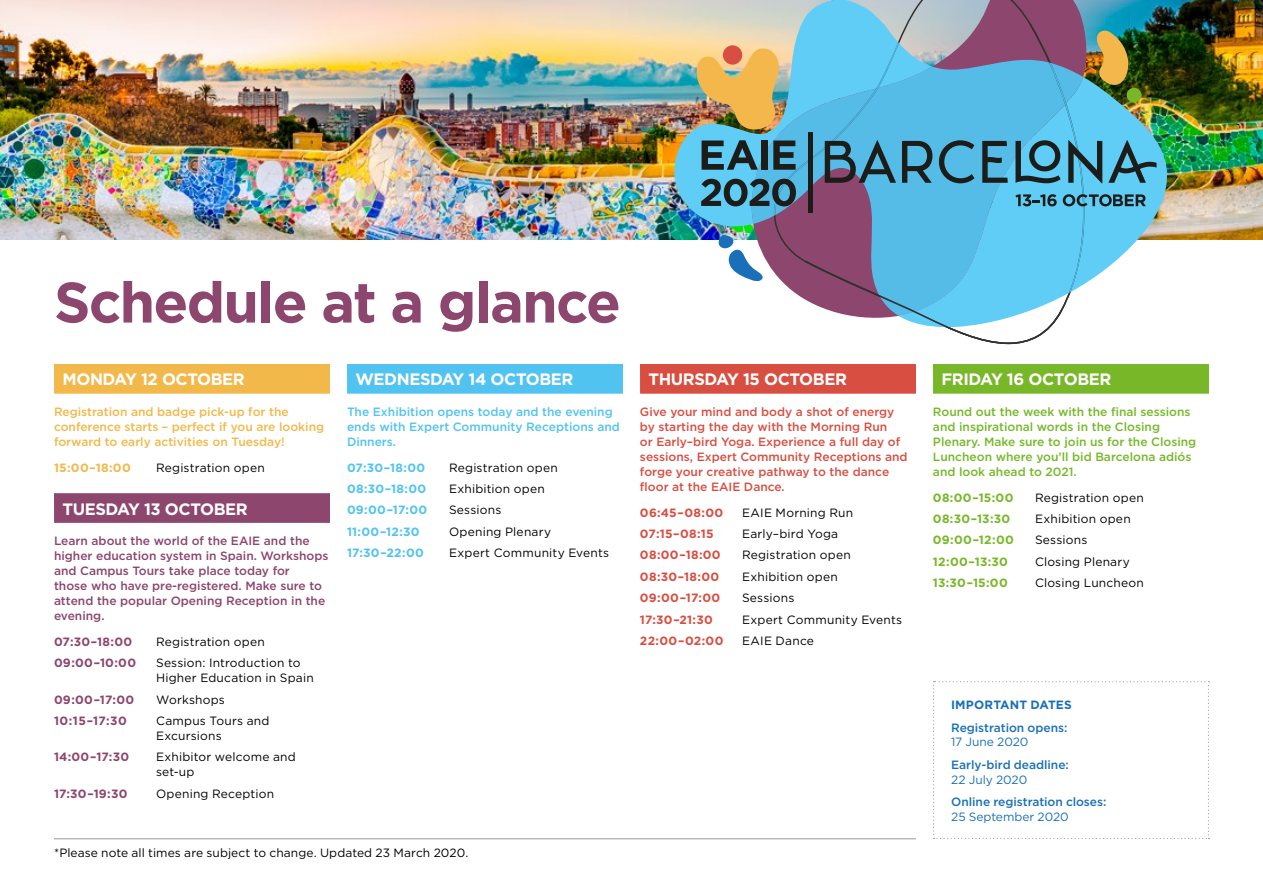
<style>
.page{position:relative;width:1263px;height:893px;background:#fff}
.page>*{position:absolute;margin:0;border:0;box-sizing:border-box;transform-origin:0 0}
.t1{font:700 57px "Gotham";letter-spacing:-.03em;color:#8d466d}
.t2{font:700 16.5px "Gotham";letter-spacing:-.025em;color:#fff}
.t3{font:12px/15px "Gotham";letter-spacing:.015em;color:#000}
.t4{font:500 12px/15px "Gotham";color:#d84e41}
.t5{font:500 12px/15px "Gotham";color:#8c456c}
.t6{font:500 12px/15px "Gotham";color:#76b828}
.t7{font:500 12px/15px "Gotham";color:#f2b84a}
.t8{font:500 12px/15px "Gotham";color:#51c3f1}
.t9{font:700 12px "Gotham";letter-spacing:.025em;color:#d84e41}
.t10{font:700 12px "Gotham";letter-spacing:.02em;color:#8d466d}
.t11{font:500 12px "Gotham";letter-spacing:-.005em;color:#1a70b8}
.t12{font:700 12px "Gotham";letter-spacing:.02em;color:#51c3f1}
.t13{font:700 12px "Gotham";letter-spacing:.02em;color:#78b728}
.t14{font:12px "Gotham";letter-spacing:-.005em;color:#1a70b8}
.t15{font:700 12px "Gotham";letter-spacing:.01em;color:#1a70b8}
.t16{font:700 12px "Gotham";letter-spacing:.025em;color:#f2b84a}
</style>
<div class="page">
<svg style="left:933px;top:681px;width:276px;height:158px"></svg>
<img style="left:0;top:0;width:1263px;height:240px">
<div style="left:54px;top:493px;width:276px;height:30px;background:#8d466d"></div>
<div style="left:347px;top:364px;width:276px;height:30px;background:#51c3f1"></div>
<div style="left:640px;top:364px;width:276px;height:30px;background:#d84e41"></div>
<div style="left:933px;top:364px;width:276px;height:30px;background:#78b728"></div>
<div style="left:54px;top:364px;width:276px;height:30px;background:#f2b84a"></div>
<img style="left:672px;top:0;width:498px;height:284px">
<svg style="left:747px;top:60px;width:27px;height:224px;background:#b1ae93"></svg>
<svg style="left:774px;top:42px;width:310px;height:269px;background:#69abd3"></svg>
<div style="left:1126px;top:88px;width:15px;height:14px;background:#78b728;border-radius:50%"></div>
<div style="left:723px;top:45px;width:19px;height:20px;background:#d84e43;border-radius:50%"></div>
<svg style="left:805px;top:261px;width:257px;height:83px"></svg>
<hr style="left:54px;top:838px;width:862px;height:1px;background:#969898">
<svg style="left:701px;top:179px;width:95px;height:27px;background:#3a6b7d"></svg>
<svg style="left:701px;top:140px;width:57px;height:30px;background:#3d7487"></svg>
<div style="left:761px;top:141px;width:7px;height:29px;background:#1c1c18"></div>
<svg style="left:773px;top:141px;width:23px;height:29px"></svg>
<div style="left:808px;top:132px;width:5px;height:81px;background:#1c1c18"></div>
<svg style="left:1015px;top:194px;width:42px;height:12px"></svg>
<svg style="left:1063px;top:194px;width:83px;height:12px"></svg>
<svg style="left:825px;top:140px;width:71px;height:43px;background:#43768f"></svg>
<svg style="left:902px;top:141px;width:30px;height:42px"></svg>
<svg style="left:939px;top:140px;width:35px;height:43px;background:#448caa"></svg>
<svg style="left:982px;top:141px;width:26px;height:42px"></svg>
<svg style="left:1015px;top:140px;width:45px;height:43px;background:#427f95"></svg>
<svg style="left:1068px;top:140px;width:34px;height:43px"></svg>
<svg style="left:1108px;top:140px;width:48px;height:43px;background:#4c9bb8"></svg>
<h1 class="t1" style="left:54px;top:265px;width:568px">Schedule at a glance</h1>
<h2 class="t2" style="left:63px;top:369px;width:184px">MONDAY 12 OCTOBER</h2>
<h2 class="t2" style="left:355px;top:369px;width:219px">WEDNESDAY 14 OCTOBER</h2>
<h2 class="t2" style="left:648px;top:369px;width:200px">THURSDAY 15 OCTOBER</h2>
<h2 class="t2" style="left:941px;top:369px;width:171px">FRIDAY 16 OCTOBER</h2>
<p class="t7" style="left:54px;top:404px;width:272px">Registration and badge pick-up for the conference starts – perfect if you are looking forward to early activities on Tuesday!</p>
<p class="t16" style="left:54px;top:459px;width:78px">15:00–18:00</p>
<p class="t3" style="left:156px;top:460px;width:110px">Registration open</p>
<h2 class="t2" style="left:63px;top:498px;width:187px">TUESDAY 13 OCTOBER</h2>
<p class="t5" style="left:54px;top:533px;width:276px">Learn about the world of the EAIE and the higher education system in Spain. Workshops and Campus Tours take place today for<br>those who have pre-registered. Make sure to attend the popular Opening Reception in the evening.</p>
<p class="t10" style="left:54px;top:634px;width:80px">07:30–18:00</p>
<p class="t3" style="left:156px;top:634px;width:110px">Registration open</p>
<p class="t10" style="left:54px;top:655px;width:84px">09:00–10:00</p>
<p class="t3" style="left:156px;top:655px;width:159px">Session: Introduction to<br>Higher Education in Spain</p>
<p class="t10" style="left:54px;top:691px;width:82px">09:00–17:00</p>
<p class="t3" style="left:156px;top:692px;width:70px">Workshops</p>
<p class="t10" style="left:54px;top:713px;width:74px">10:15–17:30</p>
<p class="t3" style="left:156px;top:713px;width:115px">Campus Tours and<br>Excursions</p>
<p class="t10" style="left:54px;top:749px;width:77px">14:00–17:30</p>
<p class="t3" style="left:156px;top:749px;width:141px">Exhibitor welcome and set-up</p>
<p class="t10" style="left:54px;top:786px;width:75px">17:30–19:30</p>
<p class="t3" style="left:156px;top:786px;width:120px">Opening Reception</p>
<p class="t8" style="left:347px;top:404px;width:274px">The Exhibition opens today and the evening ends with Expert Community Receptions and<br>Dinners.</p>
<p class="t12" style="left:347px;top:459px;width:80px">07:30–18:00</p>
<p class="t3" style="left:449px;top:460px;width:110px">Registration open</p>
<p class="t12" style="left:347px;top:481px;width:81px">08:30–18:00</p>
<p class="t3" style="left:449px;top:481px;width:97px">Exhibition open</p>
<p class="t12" style="left:347px;top:502px;width:82px">09:00–17:00</p>
<p class="t3" style="left:449px;top:502px;width:54px">Sessions</p>
<p class="t12" style="left:347px;top:524px;width:74px">11:00–12:30</p>
<p class="t3" style="left:449px;top:524px;width:104px">Opening Plenary</p>
<p class="t12" style="left:347px;top:545px;width:78px">17:30–22:00</p>
<p class="t3" style="left:449px;top:545px;width:162px">Expert Community Events</p>
<p class="t3" style="left:54px;top:844px;width:416px">*Please note all times are subject to change. Updated 23 March 2020.</p>
<p class="t4" style="left:640px;top:404px;width:269px">Give your mind and body a shot of energy by starting the day with the Morning Run<br>or Early–bird Yoga. Experience a full day of sessions, Expert Community Receptions and forge your creative pathway to the dance floor at the EAIE Dance.</p>
<p class="t9" style="left:640px;top:504px;width:85px">06:45–08:00</p>
<p class="t3" style="left:742px;top:505px;width:113px">EAIE Morning Run</p>
<p class="t9" style="left:640px;top:526px;width:75px">07:15–08:15</p>
<p class="t3" style="left:742px;top:526px;width:98px">Early–bird Yoga</p>
<p class="t9" style="left:640px;top:547px;width:82px">08:00–18:00</p>
<p class="t3" style="left:742px;top:547px;width:110px">Registration open</p>
<p class="t9" style="left:640px;top:569px;width:81px">08:30–18:00</p>
<p class="t3" style="left:742px;top:569px;width:97px">Exhibition open</p>
<p class="t9" style="left:640px;top:590px;width:82px">09:00–17:00</p>
<p class="t3" style="left:742px;top:590px;width:54px">Sessions</p>
<p class="t9" style="left:640px;top:611px;width:74px">17:30–21:30</p>
<p class="t3" style="left:742px;top:612px;width:162px">Expert Community Events</p>
<p class="t9" style="left:640px;top:633px;width:85px">22:00–02:00</p>
<p class="t3" style="left:742px;top:633px;width:73px">EAIE Dance</p>
<p class="t6" style="left:933px;top:404px;width:265px">Round out the week with the final sessions and inspirational words in the Closing Plenary. Make sure to join us for the Closing Luncheon where you’ll bid Barcelona adiós and look ahead to 2021.</p>
<p class="t13" style="left:933px;top:489px;width:82px">08:00–15:00</p>
<p class="t3" style="left:1035px;top:490px;width:110px">Registration open</p>
<p class="t13" style="left:933px;top:511px;width:79px">08:30–13:30</p>
<p class="t3" style="left:1035px;top:511px;width:97px">Exhibition open</p>
<p class="t13" style="left:933px;top:532px;width:82px">09:00–12:00</p>
<p class="t3" style="left:1035px;top:532px;width:54px">Sessions</p>
<p class="t13" style="left:933px;top:554px;width:76px">12:00–13:30</p>
<p class="t3" style="left:1035px;top:554px;width:96px">Closing Plenary</p>
<p class="t13" style="left:933px;top:575px;width:76px">13:30–15:00</p>
<p class="t3" style="left:1035px;top:575px;width:110px">Closing Luncheon</p>
<p class="t15" style="left:951px;top:697px;width:122px">IMPORTANT DATES</p>
<p class="t11" style="left:951px;top:720px;width:118px">Registration opens:</p>
<p class="t14" style="left:951px;top:734px;width:79px">17 June 2020</p>
<p class="t11" style="left:951px;top:757px;width:119px">Early-bird deadline:</p>
<p class="t14" style="left:951px;top:772px;width:78px">22 July 2020</p>
<p class="t11" style="left:951px;top:794px;width:157px">Online registration closes:</p>
<p class="t14" style="left:951px;top:809px;width:119px">25 September 2020</p>
</div>
